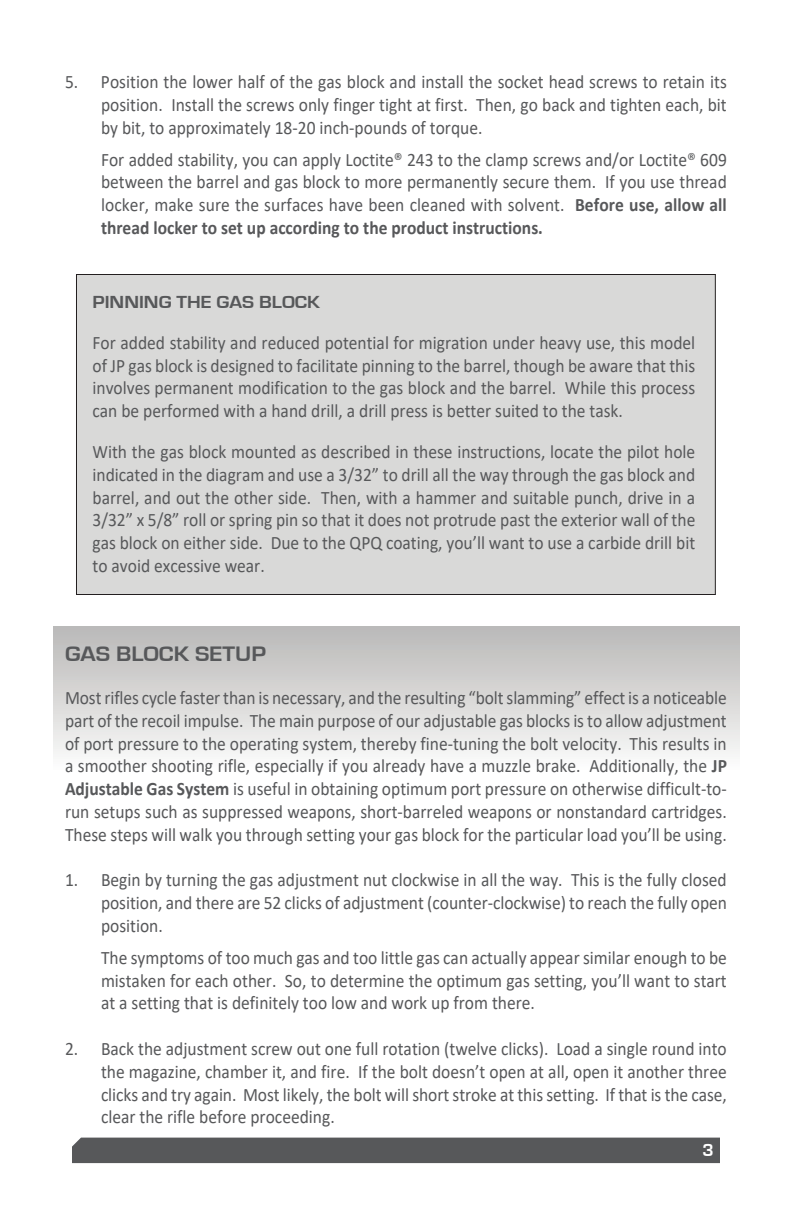
<style>
.page{position:relative;width:792px;height:1224px;background:#fff}
.page>*{position:absolute;margin:0;border:0;box-sizing:border-box;transform-origin:0 0}
.Text-Arial{font:700 21.6px "Eurostile";color:#57585a;scale:1.11 1}
.Text-Arial-2{font:19px/22.8px "Calibri";color:#57585a;text-align:justify;scale:.92 1}
.t1{font:700 18px "Eurostile";color:#57585a;scale:1.11 1}
.t2{font:700 18px "Eurostile";color:#fff}
.s1{font-weight:700}
</style>
<div class="page">
<div style="left:53px;top:627px;width:687px;height:144px;background:linear-gradient(to bottom,#b9b7b7,#fcfcfb)"></div>
<div style="left:76px;top:275px;width:639px;height:320px;background:#d9d9d8"></div>
<div style="left:72px;top:1138px;width:648px;height:25px;background:#57585a"></div>
<p class="Text-Arial-2" style="left:101px;top:70px;width:682px;text-indent:-36px">5. Position the lower half of the gas block and install the socket head screws to retain its position. Install the screws only finger tight at first. Then, go back and tighten each, bit by bit, to approximately 18-20 inch-pounds of torque.</p>
<p class="Text-Arial-2" style="left:101px;top:147px;width:682px">For added stability, you can apply Loctite® 243 to the clamp screws and/or Loctite® 609 between the barrel and gas block to more permanently secure them. If you use thread locker, make sure the surfaces have been cleaned with solvent. <span class="s1">Before use, allow all thread locker to set up according to the product instructions.</span></p>
<p class="t1" style="left:92px;top:292px;width:207px">PINNING THE GAS BLOCK</p>
<p class="Text-Arial-2" style="left:92px;top:331px;width:657px">For added stability and reduced potential for migration under heavy use, this model of JP gas block is designed to facilitate pinning to the barrel, though be aware that this involves permanent modification to the gas block and the barrel. While this process can be performed with a hand drill, a drill press is better suited to the task.</p>
<p class="Text-Arial-2" style="left:92px;top:440px;width:657px">With the gas block mounted as described in these instructions, locate the pilot hole indicated in the diagram and use a 3/32” to drill all the way through the gas block and barrel, and out the other side. Then, with a hammer and suitable punch, drive in a 3/32” x 5/8” roll or spring pin so that it does not protrude past the exterior wall of the gas block on either side. Due to the QPQ coating, you’ll want to use a carbide drill bit to avoid excessive wear.</p>
<p class="Text-Arial" style="left:65px;top:642px;width:183px">GAS BLOCK SETUP</p>
<p class="Text-Arial-2" style="left:65px;top:686px;width:721px">Most rifles cycle faster than is necessary, and the resulting “bolt slamming” effect is a noticeable part of the recoil impulse. The main purpose of our adjustable gas blocks is to allow adjustment of port pressure to the operating system, thereby fine-tuning the bolt velocity. This results in a smoother shooting rifle, especially if you already have a muzzle brake. Additionally, the <span class="s1">JP Adjustable Gas System</span> is useful in obtaining optimum port pressure on otherwise difficult-to&shy;run setups such as suppressed weapons, short-barreled weapons or nonstandard cartridges.<br>These steps will walk you through setting your gas block for the particular load you’ll be using.</p>
<p class="Text-Arial-2" style="left:101px;top:868px;width:682px;text-indent:-36px">1. Begin by turning the gas adjustment nut clockwise in all the way. This is the fully closed position, and there are 52 clicks of adjustment (counter-clockwise) to reach the fully open position.</p>
<p class="Text-Arial-2" style="left:101px;top:946px;width:682px">The symptoms of too much gas and too little gas can actually appear similar enough to be mistaken for each other. So, to determine the optimum gas setting, you’ll want to start at a setting that is definitely too low and work up from there.</p>
<p class="Text-Arial-2" style="left:101px;top:1037px;width:682px;text-indent:-36px">2. Back the adjustment screw out one full rotation (twelve clicks). Load a single round into the magazine, chamber it, and fire. If the bolt doesn’t open at all, open it another three clicks and try again. Most likely, the bolt will short stroke at this setting. If that is the case, clear the rifle before proceeding.</p>
<p class="t2" style="left:703px;top:1140px;width:13px">3</p>
</div>
